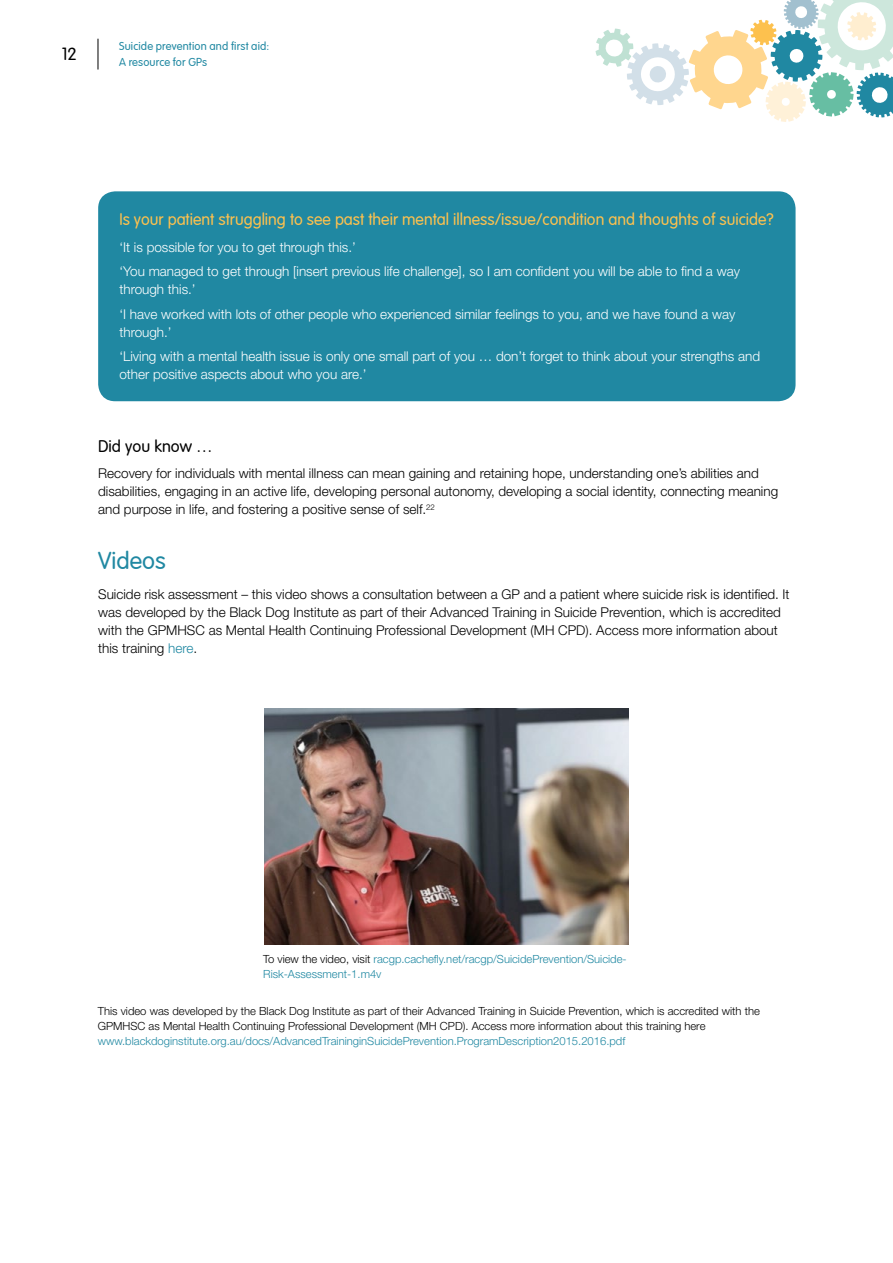
<style>
.page{position:relative;width:893px;height:1263px;background:#fff}
.page>*{position:absolute;margin:0;border:0;box-sizing:border-box;transform-origin:0 0}
.t1{font:300 24px "VAG Rounded LT";color:#2088a2}
.t2{font:300 17.25px "VAG Rounded LT";color:#000}
.t3{font:300 16.5px "VAG Rounded LT";color:#fdc14e}
.t4{font:300 16.5px "VAG Rounded LT";color:#000}
.t5{font:300 13.5px/18px "Helvetica Neue LT Std";color:#000}
.t6{font:300 13.5px/24.5px "Helvetica Neue LT Std";color:#fff}
.t7{font:300 11.25px/15px "Helvetica Neue LT Std";color:#000}
.t8{font:300 11.25px/15px "Helvetica Neue LT Std";color:#2088a2}
.t9{font:300 11.25px/15.8px "VAG Rounded LT";letter-spacing:.015em;color:#2088a2}
.s1{color:#2088a2}
.s2{color:#000}
</style>
<div class="page">
<hr style="left:98px;top:39px;width:1px;height:31px;background:#000">
<svg style="left:595px;top:0;width:298px;height:122px"></svg>
<div style="left:98px;top:191px;width:697px;height:210px;background:#2088a2;border-radius:17px"></div>
<img style="left:265px;top:708px;width:363px;height:236px">
<p class="t2" style="left:62px;top:44px;width:16px">12</p>
<p class="t9" style="left:119px;top:39px;width:152px">Suicide prevention and first aid:<br>A resource for GPs</p>
<p class="t3" style="left:119px;top:210px;width:656px">Is your patient struggling to see past their mental illness/issue/condition and thoughts of suicide?</p>
<p class="t6" style="left:119px;top:235px;width:622px">‘It is possible for you to get through this.’<br>‘You managed to get through [insert previous life challenge], so I am confident you will be able to find a way</p>
<p class="t6" style="left:119px;top:277px;width:617px">through this.’<br>‘I have worked with lots of other people who experienced similar feelings to you, and we have found a way</p>
<p class="t6" style="left:119px;top:319px;width:642px">through.’<br>‘Living with a mental health issue is only one small part of you … don’t forget to think about your strengths and</p>
<p class="t6" style="left:119px;top:362px;width:249px">other positive aspects about who you are.’</p>
<p class="t4" style="left:98px;top:436px;width:116px">Did you know …</p>
<p class="t5" style="left:98px;top:464px;width:681px">Recovery for individuals with mental illness can mean gaining and retaining hope, understanding one’s abilities and disabilities, engaging in an active life, developing personal autonomy, developing a social identity, connecting meaning and purpose in life, and fostering a positive sense of self.<sup>22</sup></p>
<h1 class="t1" style="left:98px;top:546px;width:69px">Videos</h1>
<p class="t5" style="left:98px;top:585px;width:693px">Suicide risk assessment – this video shows a consultation between a GP and a patient where suicide risk is identified. It was developed by the Black Dog Institute as part of their Advanced Training in Suicide Prevention, which is accredited with the GPMHSC as Mental Health Continuing Professional Development (MH CPD). Access more information about this training <span class="s1">here</span>.</p>
<p class="t8" style="left:263px;top:951px;width:365px"><span class="s2">To view the video, visit</span> racgp.cachefly.net/racgp/SuicidePrevention/Suicide-<br>Risk-Assessment-1.m4v</p>
<p class="t7" style="left:98px;top:1003px;width:664px">This video was developed by the Black Dog Institute as part of their Advanced Training in Suicide Prevention, which is accredited with the<br>GPMHSC as Mental Health Continuing Professional Development (MH CPD). Access more information about this training here</p>
<p class="t8" style="left:98px;top:1033px;width:529px">www.blackdoginstitute.org.au/docs/AdvancedTraininginSuicidePrevention.ProgramDescription2015.2016.pdf</p>
</div>
